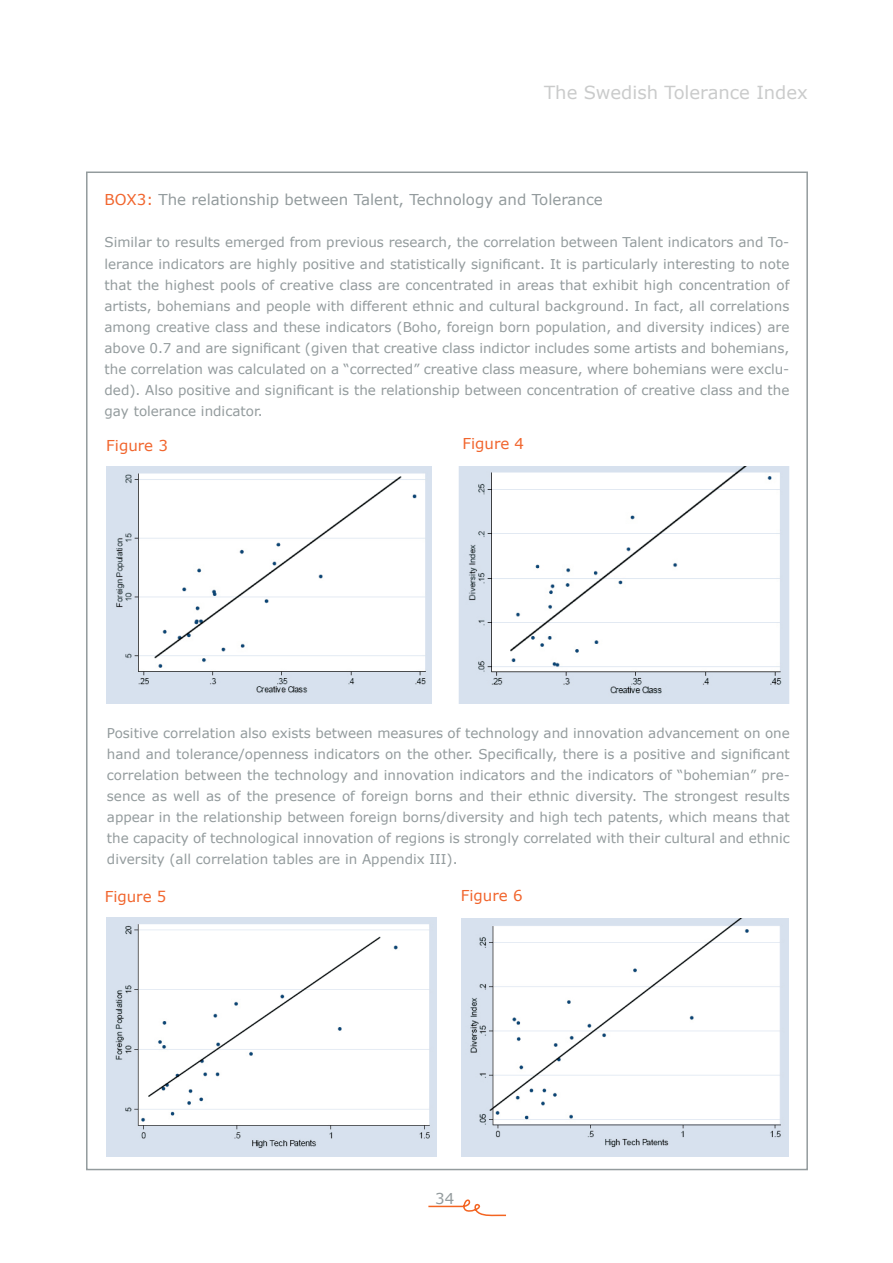
<style>
.page{position:relative;width:893px;height:1263px;background:#fff}
.page>*{position:absolute;margin:0;border:0;box-sizing:border-box;transform-origin:0 0}
.t1{font:18px "Verdana";color:#cacbcb}
.t2{font:15px "Verdana";color:#939b9d}
.t3{font:15px "Verdana";color:#f1652d}
.t4{font:13.5px/21px "Verdana";color:#939b9d;text-align:justify}
.s1{color:#f1652d}
</style>
<div class="page">
<svg style="left:428px;top:1199px;width:78px;height:18px"></svg>
<img style="left:106px;top:467px;width:326px;height:237px">
<img style="left:459px;top:467px;width:330px;height:237px">
<img style="left:106px;top:917px;width:330px;height:239px">
<img style="left:462px;top:918px;width:327px;height:238px">
<h1 class="t1" style="left:544px;top:80px;width:265px">The Swedish Tolerance Index</h1>
<p class="t2" style="left:105px;top:190px;width:500px"><span class="s1">BOX3 :</span> The relationship between Talent, Technology and Tolerance</p>
<p class="t4" style="left:105px;top:232px;width:686px">Similar to results emerged from previous research, the correlation between Talent indicators and To&shy;lerance indicators are highly positive and statistically significant. It is particularly interesting to note that the highest pools of creative class are concentrated in areas that exhibit high concentration of artists, bohemians and people with different ethnic and cultural background. In fact, all correlations among creative class and these indicators (Boho, foreign born population, and diversity indices) are above 0.7 and are significant (given that creative class indictor includes some artists and bohemians, the correlation was calculated on a “corrected” creative class measure, where bohemians were exclu&shy;ded). Also positive and significant is the relationship between concentration of creative class and the gay tolerance indicator.</p>
<p class="t3" style="left:106px;top:435px;width:61px">Figure 3</p>
<p class="t3" style="left:462px;top:434px;width:62px">Figure 4</p>
<p class="t4" style="left:107px;top:722px;width:684px">Positive correlation also exists between measures of technology and innovation advancement on one hand and tolerance/openness indicators on the other. Specifically, there is a positive and significant correlation between the technology and innovation indicators and the indicators of “bohemian” pre&shy;sence as well as of the presence of foreign borns and their ethnic diversity. The strongest results appear in the relationship between foreign borns/diversity and high tech patents, which means that the capacity of technological innovation of regions is strongly correlated with their cultural and ethnic diversity (all correlation tables are in Appendix III).</p>
<p class="t3" style="left:105px;top:887px;width:61px">Figure 5</p>
<p class="t3" style="left:461px;top:886px;width:61px">Figure 6</p>
<p class="t2" style="left:435px;top:1189px;width:10px">34</p>
</div>
